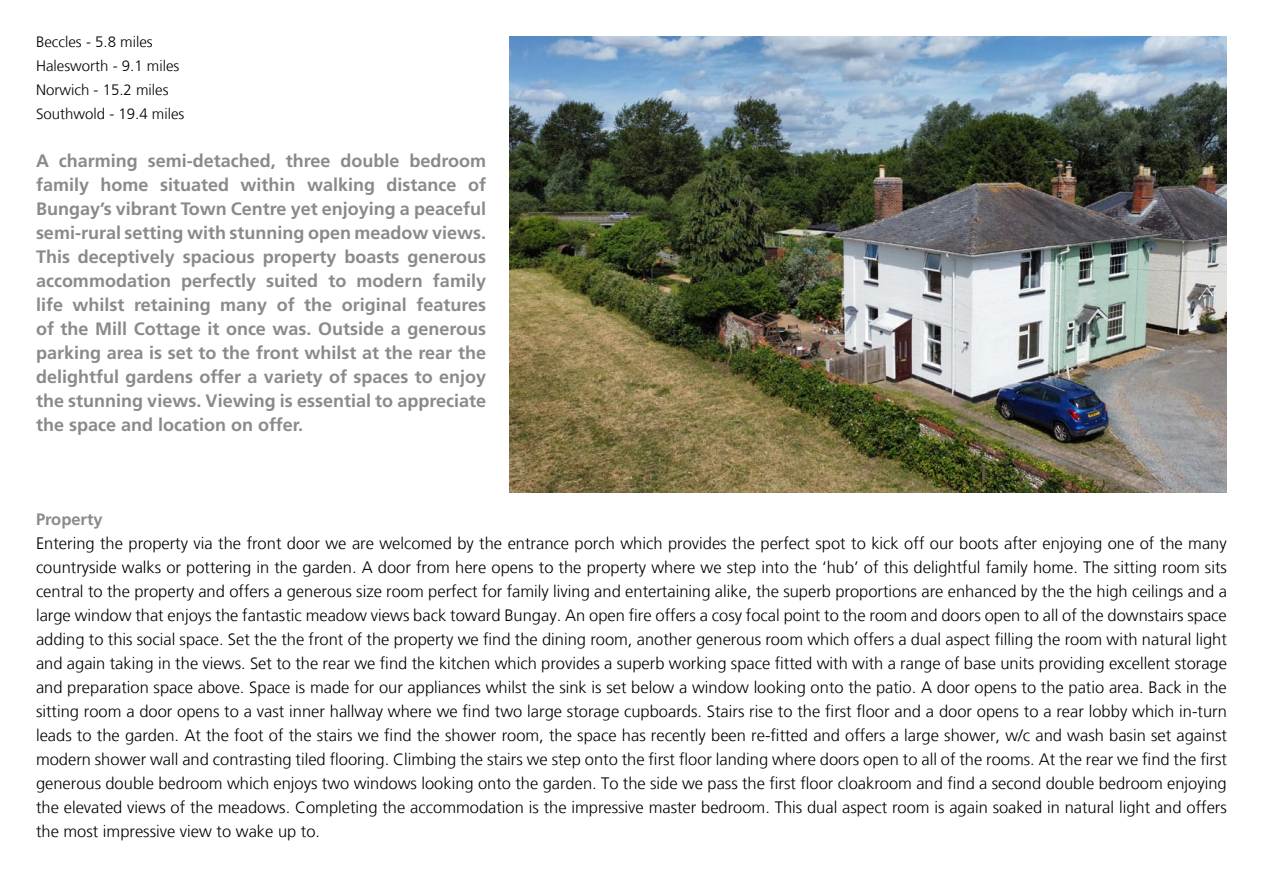
<style>
.page{position:relative;width:1263px;height:893px;background:#fff}
.page>*{position:absolute;margin:0;border:0;box-sizing:border-box;transform-origin:0 0}
.t1{font:700 18px/24px "Frutiger LT Std";color:#8a8a8a;text-align:justify}
.t2{font:300 16.5px/24px "Frutiger LT";color:#000;text-align:justify}
.t3{font:700 16.5px "Frutiger LT Std";color:#8a8a8a}
.t4{font:300 15px/24px "Frutiger LT";color:#000}
</style>
<div class="page">
<img style="left:509px;top:36px;width:718px;height:456px">
<p class="t4" style="left:36px;top:30px;width:150px">Beccles - 5.8 miles<br>Halesworth - 9.1 miles<br>Norwich - 15.2 miles<br>Southwold - 19.4 miles</p>
<p class="t1" style="left:36px;top:149px;width:452px">A charming semi-detached, three double bedroom family home situated within walking distance of Bungay’s vibrant Town Centre yet enjoying a peaceful semi-rural setting with stunning open meadow views.<br>This deceptively spacious property boasts generous accommodation perfectly suited to modern family life whilst retaining many of the original features of the Mill Cottage it once was. Outside a generous parking area is set to the front whilst at the rear the delightful gardens offer a variety of spaces to enjoy the stunning views. Viewing is essential to appreciate the space and location on offer.</p>
<p class="t3" style="left:36px;top:510px;width:68px">Property</p>
<p class="t2" style="left:36px;top:532px;width:1192px">Entering the property via the front door we are welcomed by the entrance porch which provides the perfect spot to kick off our boots after enjoying one of the many countryside walks or pottering in the garden. A door from here opens to the property where we step into the ‘hub’ of this delightful family home. The sitting room sits central to the property and offers a generous size room perfect for family living and entertaining alike, the superb proportions are enhanced by the the high ceilings and a large window that enjoys the fantastic meadow views back toward Bungay. An open fire offers a cosy focal point to the room and doors open to all of the downstairs space adding to this social space. Set the the front of the property we find the dining room, another generous room which offers a dual aspect filling the room with natural light and again taking in the views. Set to the rear we find the kitchen which provides a superb working space fitted with with a range of base units providing excellent storage and preparation space above. Space is made for our appliances whilst the sink is set below a window looking onto the patio. A door opens to the patio area. Back in the sitting room a door opens to a vast inner hallway where we find two large storage cupboards. Stairs rise to the first floor and a door opens to a rear lobby which in-turn leads to the garden. At the foot of the stairs we find the shower room, the space has recently been re-fitted and offers a large shower, w/c and wash basin set against modern shower wall and contrasting tiled flooring. Climbing the stairs we step onto the first floor landing where doors open to all of the rooms. At the rear we find the first generous double bedroom which enjoys two windows looking onto the garden. To the side we pass the first floor cloakroom and find a second double bedroom enjoying the elevated views of the meadows. Completing the accommodation is the impressive master bedroom. This dual aspect room is again soaked in natural light and offers the most impressive view to wake up to.</p>
</div>
